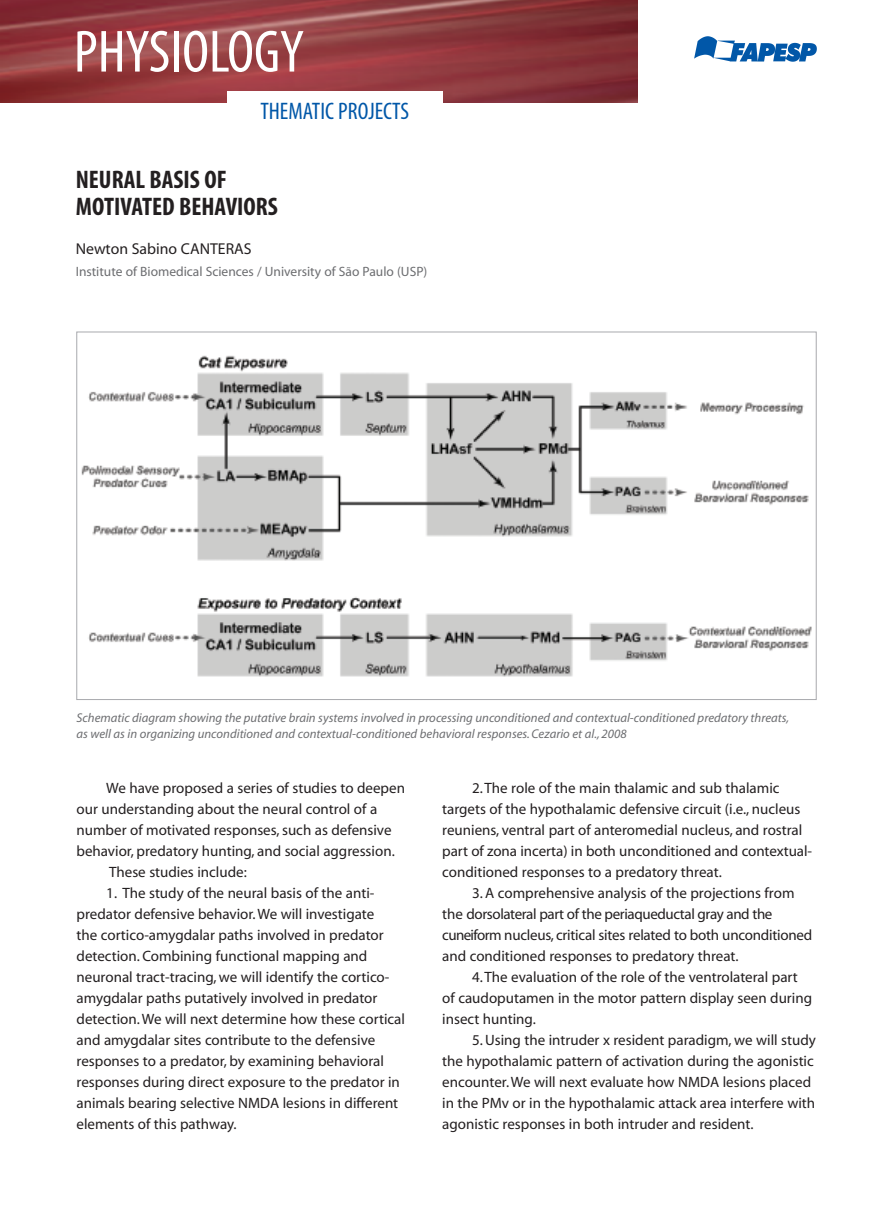
<style>
.page{position:relative;width:893px;height:1225px;background:#fff}
.page>*{position:absolute;margin:0;border:0;box-sizing:border-box;transform-origin:0 0}
.t1{font:condensed 60px "Myriad";color:#fff}
.t2{font:700 condensed 25.5px/27px "Myriad";color:#231f20}
.t3{font:condensed 24px "Myriad";color:#0157a8}
.t4{font:15.75px "Myriad";color:#231f20}
.t5{font:15px/21px "Myriad";color:#231f20}
.t6{font:13.5px "Myriad";color:#6c6d70}
.t7{font:italic 12.75px/16.5px "Myriad";color:#6c6d70}
</style>
<div class="page">
<img style="left:0;top:0;width:638px;height:102px">
<div style="left:227px;top:91px;width:215px;height:27px;background:#fff"></div>
<img style="left:81px;top:355px;width:731px;height:322px">
<img style="left:694px;top:36px;width:123px;height:26px">
<h1 class="t1" style="left:74px;top:31px;width:231px">PHYSIOLOGY</h1>
<h3 class="t3" style="left:260px;top:102px;width:150px">THEMATIC PROJECTS</h3>
<h2 class="t2" style="left:76px;top:168px;width:204px">NEURAL BASIS OF<br>MOTIVATED BEHAVIORS</h2>
<p class="t4" style="left:76px;top:242px;width:177px">Newton Sabino CANTERAS</p>
<p class="t6" style="left:76px;top:266px;width:353px">Institute of Biomedical Sciences / University of São Paulo (USP)</p>
<p class="t7" style="left:77px;top:710px;width:714px">Schematic diagram showing the putative brain systems involved in processing unconditioned and contextual-conditioned predatory threats, as well as in organizing unconditioned and contextual-conditioned behavioral responses. Cezario et al., 2008</p>
<p class="t5" style="left:106px;top:778px;width:300px">We have proposed a series of studies to deepen</p>
<p class="t5" style="left:77px;top:799px;width:302px">our understanding about the neural control of a</p>
<p class="t5" style="left:77px;top:820px;width:316px">number of motivated responses, such as defensive</p>
<p class="t5" style="left:77px;top:841px;width:320px">behavior, predatory hunting, and social aggression.</p>
<p class="t5" style="left:109px;top:862px;width:139px">These studies include:</p>
<p class="t5" style="left:77px;top:883px;width:330px;text-indent:30px">1. The study of the neural basis of the anti&shy;predator defensive behavior. We will investigate<br>the cortico-amygdalar paths involved in predator detection. Combining functional mapping and neuronal tract-tracing, we will identify the cortico&shy;amygdalar paths putatively involved in predator detection. We will next determine how these cortical and amygdalar sites contribute to the defensive responses to a predator, by examining behavioral responses during direct exposure to the predator in animals bearing selective NMDA lesions in different elements of this pathway.</p>
<p class="t5" style="left:442px;top:778px;width:371px;text-indent:30px">2. The role of the main thalamic and sub thalamic targets of the hypothalamic defensive circuit (i.e., nucleus reuniens, ventral part of anteromedial nucleus, and rostral part of zona incerta) in both unconditioned and contextual&shy;conditioned responses to a predatory threat.</p>
<p class="t5" style="left:442px;top:883px;width:372px;text-indent:30px">3. A comprehensive analysis of the projections from the dorsolateral part of the periaqueductal gray and the cuneiform nucleus, critical sites related to both unconditioned and conditioned responses to predatory threat.</p>
<p class="t5" style="left:442px;top:967px;width:371px;text-indent:30px">4. The evaluation of the role of the ventrolateral part of caudoputamen in the motor pattern display seen during insect hunting.</p>
<p class="t5" style="left:442px;top:1030px;width:375px;text-indent:30px">5. Using the intruder x resident paradigm, we will study the hypothalamic pattern of activation during the agonistic encounter. We will next evaluate how NMDA lesions placed in the PMv or in the hypothalamic attack area interfere with agonistic responses in both intruder and resident.</p>
</div>
